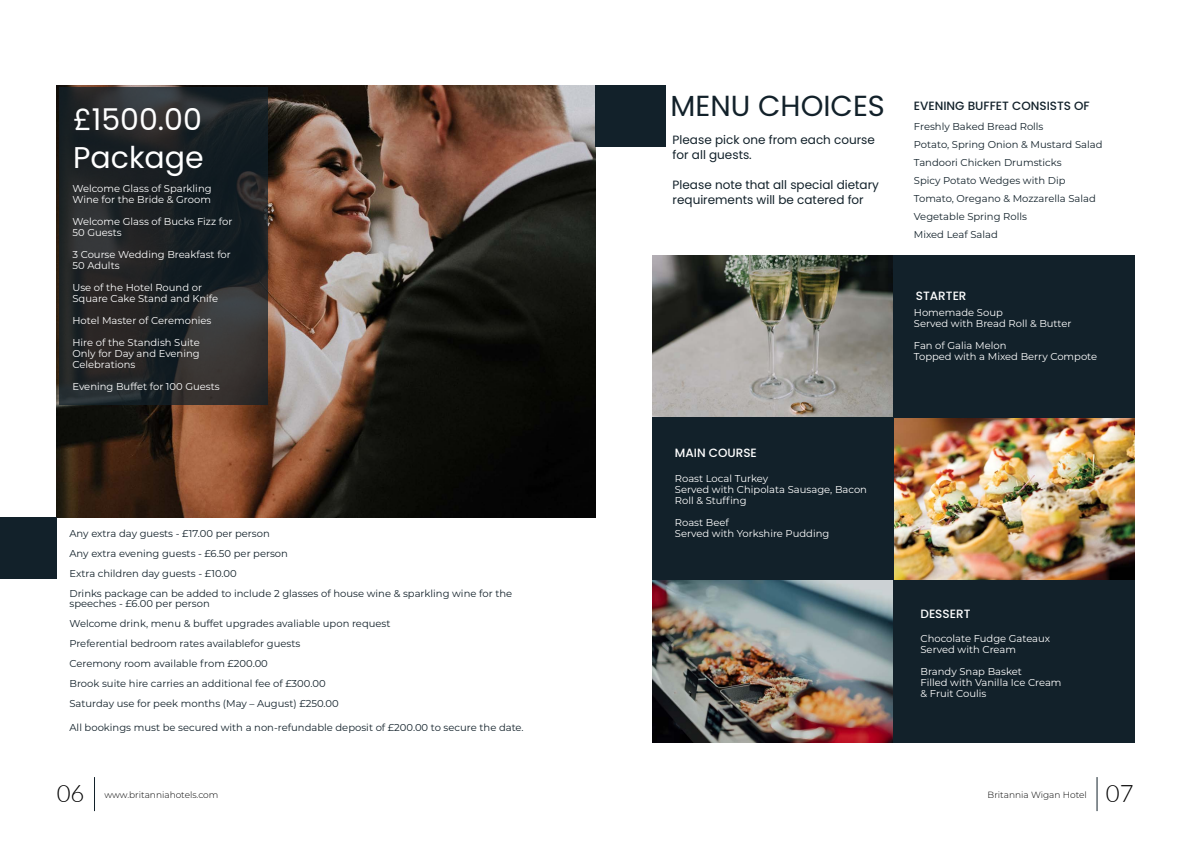
<style>
.page{position:relative;width:1191px;height:842px;background:#fff}
.page>*{position:absolute;margin:0;border:0;box-sizing:border-box;transform-origin:0 0}
.t1{font:30px/38px "Poppins";color:#fff}
.t2{font:29px "Poppins";color:#12212a}
.t3{font:300 24px "Lato";color:#000}
.t4{font:12px/15px "Poppins";color:#12212a}
.t5{font:500 12px "Poppins";color:#fff}
.t6{font:500 12px "Poppins";color:#12212a}
.t7{font:10px/20px "Montserrat";color:#12212a}
.t8{font:10px/11px "Montserrat";color:#fff}
.t9{font:300 9px "Montserrat";color:#000}
</style>
<div class="page">
<img style="left:57px;top:85px;width:538px;height:432px">
<img style="left:652px;top:580px;width:241px;height:163px">
<img style="left:893px;top:418px;width:241px;height:162px">
<img style="left:652px;top:255px;width:241px;height:162px">
<div style="left:893px;top:580px;width:241px;height:163px;background:#12212a"></div>
<div style="left:652px;top:417px;width:241px;height:163px;background:#12212a"></div>
<div style="left:893px;top:255px;width:241px;height:163px;background:#12212a"></div>
<div style="left:595px;top:85px;width:71px;height:62px;background:#12212a"></div>
<div style="left:0;top:517px;width:57px;height:62px;background:#12212a"></div>
<svg style="left:60px;top:87px;width:208px;height:318px;background:#212628"></svg>
<hr style="left:94px;top:777px;width:1px;height:34px;background:#12212a">
<hr style="left:1096px;top:777px;width:1px;height:34px;background:#12212a">
<h1 class="t1" style="left:73px;top:100px;width:132px">£1500.00<br>Package</h1>
<p class="t8" style="left:72px;top:182px;width:141px">Welcome Glass of Sparkling<br>Wine for the Bride &amp; Groom</p>
<p class="t8" style="left:72px;top:215px;width:161px">Welcome Glass of Bucks Fizz for<br>50 Guests</p>
<p class="t8" style="left:72px;top:248px;width:160px">3 Course Wedding Breakfast for<br>50 Adults</p>
<p class="t8" style="left:72px;top:281px;width:147px">Use of the Hotel Round or<br>Square Cake Stand and Knife</p>
<p class="t8" style="left:72px;top:314px;width:140px">Hotel Master of Ceremonies</p>
<p class="t8" style="left:72px;top:336px;width:129px;text-align:justify">Hire of the Standish Suite Only for Day and Evening Celebrations</p>
<p class="t8" style="left:72px;top:380px;width:149px">Evening Buffet for 100 Guests</p>
<p class="t7" style="left:69px;top:523px;width:444px">Any extra day guests - £17.00 per person<br>Any extra evening guests - £6.50 per person<br>Extra children day guests - £10.00<br>Drinks package can be added to include 2 glasses of house wine &amp; sparkling wine for the</p>
<p class="t7" style="left:69px;top:593px;width:322px">speeches - £6.00 per person<br>Welcome drink, menu &amp; buffet upgrades avaliable upon request Preferential bedroom rates availablefor guests<br>Ceremony room available from £200.00<br>Brook suite hire carries an additional fee of £300.00<br>Saturday use for peek months (May – August) £250.00</p>
<p class="t7" style="left:69px;top:717px;width:456px">All bookings must be secured with a non-refundable deposit of £200.00 to secure the date.</p>
<h2 class="t2" style="left:670px;top:89px;width:216px">MENU CHOICES</h2>
<p class="t6" style="left:914px;top:98px;width:177px">EVENING BUFFET CONSISTS OF</p>
<p class="t7" style="left:914px;top:117px;width:190px;line-height:18px">Freshly Baked Bread Rolls<br>Potato, Spring Onion &amp; Mustard Salad<br>Tandoori Chicken Drumsticks<br>Spicy Potato Wedges with Dip<br>Tomato, Oregano &amp; Mozzarella Salad<br>Vegetable Spring Rolls<br>Mixed Leaf Salad</p>
<p class="t4" style="left:672px;top:132px;width:204px">Please pick one from each course for all guests.</p>
<p class="t4" style="left:672px;top:177px;width:208px">Please note that all special dietary requirements will be catered for</p>
<p class="t5" style="left:916px;top:289px;width:52px">STARTER</p>
<p class="t5" style="left:675px;top:446px;width:83px">MAIN COURSE</p>
<p class="t8" style="left:675px;top:472px;width:194px">Roast Local Turkey<br>Served with Chipolata Sausage, Bacon<br>Roll &amp; Stuffing</p>
<p class="t8" style="left:675px;top:516px;width:156px">Roast Beef<br>Served with Yorkshire Pudding</p>
<p class="t8" style="left:914px;top:307px;width:159px">Homemade Soup<br>Served with Bread Roll &amp; Butter</p>
<p class="t8" style="left:914px;top:340px;width:185px">Fan of Galia Melon<br>Topped with a Mixed Berry Compote</p>
<p class="t5" style="left:920px;top:607px;width:51px">DESSERT</p>
<p class="t8" style="left:920px;top:633px;width:131px">Chocolate Fudge Gateaux<br>Served with Cream</p>
<p class="t8" style="left:920px;top:666px;width:143px">Brandy Snap Basket<br>Filled with Vanilla Ice Cream &amp; Fruit Coulis</p>
<h3 class="t3" style="left:57px;top:777px;width:29px">06</h3>
<p class="t9" style="left:104px;top:789px;width:115px">www.britanniahotels.com</p>
<p class="t9" style="left:987px;top:789px;width:101px">Britannia Wigan Hotel</p>
<h3 class="t3" style="left:1106px;top:777px;width:29px">07</h3>
</div>
